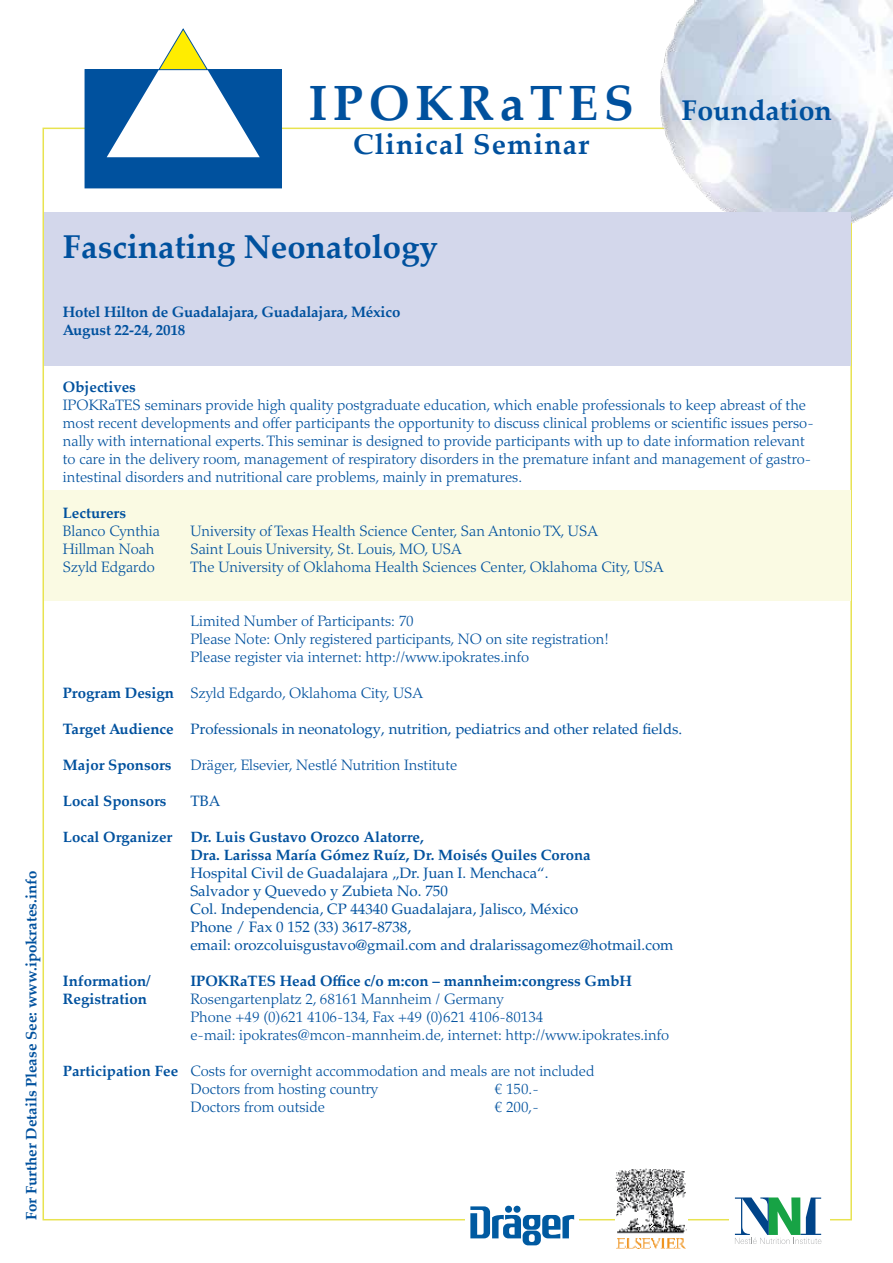
<style>
.page{position:relative;width:893px;height:1263px;background:#fff}
.page>*{position:absolute;margin:0;border:0;box-sizing:border-box;transform-origin:0 0}
.t1{font:700 49.5px "Palatino Linotype";letter-spacing:.11em;color:#00519e}
.t2{font:700 33px "Palatino Linotype";color:#00519e}
.t3{font:700 28.5px "Palatino Linotype";letter-spacing:.04em;color:#00519e}
.t4{font:700 28.5px "Palatino Linotype";color:#00519e}
.t5{font:300 15px/18px "Palatino LT Std";color:#00519e}
.t6{font:15px/18px "Palatino LT Std";color:#00519e}
.t7{font:700 15px/18px "Palatino Linotype";color:#00519e}
.t8{font:700 15px/18px "Palatino LT Std";color:#00519e}
.t9{font:15px "Palatino Linotype";color:#00519e}
.s1{font-family:"Palatino Linotype";font-weight:700}
.s2{font-weight:700}
</style>
<div class="page">
<svg style="left:470px;top:1206px;width:104px;height:39px"></svg>
<img style="left:616px;top:1169px;width:71px;height:79px">
<div style="left:85px;top:70px;width:196px;height:118px;background:#00519e"></div>
<div style="left:85px;top:70px;width:197px;height:118px;border:1px solid #00519e"></div>
<svg style="left:107px;top:29px;width:153px;height:128px"></svg>
<svg style="left:735px;top:1197px;width:86px;height:47px"></svg>
<img style="left:661px;top:0;width:232px;height:232px">
<div style="left:44px;top:490px;width:806px;height:111px;background:#fafae3"></div>
<div style="left:44px;top:213px;width:806px;height:153px;background:#d3d7eb"></div>
<h1 class="t1" style="left:308px;top:68px;width:327px">IPOKRaTES</h1>
<h3 class="t3" style="left:353px;top:124px;width:238px">Clinical Seminar</h3>
<h3 class="t4" style="left:682px;top:90px;width:152px">Foundation</h3>
<p class="t7" style="left:22px;top:1220px;width:351px;rotate:-90deg">For Further Details Please See: www.ipokrates.info</p>
<h2 class="t2" style="left:63px;top:223px;width:376px">Fascinating Neonatology</h2>
<p class="t7" style="left:63px;top:302px;width:339px">Hotel Hilton de Guadalajara, Guadalajara, México<br>August 22-24, 2018</p>
<p class="t7" style="left:63px;top:377px;width:75px">Objectives</p>
<p class="t5" style="left:63px;top:396px;width:752px">IPOKRaTES seminars provide high quality postgraduate education, which enable professionals to keep abreast of the most recent developments and offer participants the opportunity to discuss clinical problems or scientific issues perso&shy;nally with international experts. This seminar is designed to provide participants with up to date information relevant to care in the delivery room, management of respiratory disorders in the premature infant and management of gastro&shy;intestinal disorders and nutritional care problems, mainly in prematures.</p>
<p class="t7" style="left:63px;top:503px;width:65px">Lecturers</p>
<p class="t5" style="left:63px;top:522px;width:99px">Blanco Cynthia</p>
<p class="t5" style="left:190px;top:522px;width:409px">University of Texas Health Science Center, San Antonio TX, USA</p>
<p class="t5" style="left:63px;top:540px;width:93px">Hillman Noah</p>
<p class="t5" style="left:190px;top:540px;width:273px">Saint Louis University, St. Louis, MO, USA</p>
<p class="t5" style="left:63px;top:558px;width:93px">Szyld Edgardo</p>
<p class="t5" style="left:190px;top:558px;width:475px">The University of Oklahoma Health Sciences Center, Oklahoma City, USA</p>
<p class="t5" style="left:190px;top:612px;width:420px">Limited Number of Participants: 70<br>Please Note: Only registered participants, NO on site registration!<br>Please register via internet: http://www.ipokrates.info</p>
<p class="t5" style="left:63px;top:684px;width:362px"><span class="s1">Program Design</span> Szyld Edgardo, Oklahoma City, USA</p>
<p class="t9" style="left:63px;top:718px;width:621px"><span class="s2">Target Audience</span> Professionals in neonatology, nutrition, pediatrics and other related fields.</p>
<p class="t7" style="left:63px;top:755px;width:110px">Major Sponsors</p>
<p class="t5" style="left:190px;top:756px;width:268px">Dräger, Elsevier, Nestlé Nutrition Institute</p>
<p class="t8" style="left:63px;top:792px;width:105px">Local Sponsors</p>
<p class="t6" style="left:190px;top:792px;width:32px">TBA</p>
<p class="t8" style="left:190px;top:828px;width:402px;text-indent:-128px">Local Organizer Dr. Luis Gustavo Orozco Alatorre,<br>Dra. Larissa María Gómez Ruíz, Dr. Moisés Quiles Corona</p>
<p class="t6" style="left:190px;top:864px;width:484px">Hospital Civil de Guadalajara „Dr. Juan I. Menchaca“.<br>Salvador y Quevedo y Zubieta No. 750<br>Col. Independencia, CP 44340 Guadalajara, Jalisco, México<br>Phone / Fax 0 152 (33) 3617-8738,<br>email: orozcoluisgustavo@gmail.com and dralarissagomez@hotmail.com</p>
<p class="t7" style="left:63px;top:971px;width:89px">Information/</p>
<p class="t7" style="left:190px;top:971px;width:443px">IPOKRaTES Head Office c/o m:con – mannheim:congress GmbH</p>
<p class="t7" style="left:63px;top:989px;width:86px">Registration</p>
<p class="t5" style="left:190px;top:990px;width:480px">Rosengartenplatz 2, 68161 Mannheim / Germany<br>Phone +49 (0)621 4106-134, Fax +49 (0)621 4106-80134<br>e-mail: ipokrates@mcon-mannheim.de, internet: http://www.ipokrates.info</p>
<p class="t5" style="left:190px;top:1062px;width:405px;text-indent:-128px"><span class="s2">Participation Fee</span> Costs for overnight accommodation and meals are not included<br>Doctors from hosting country</p>
<p class="t5" style="left:495px;top:1080px;width:45px">€ 150.-</p>
<p class="t5" style="left:190px;top:1098px;width:136px">Doctors from outside</p>
<p class="t5" style="left:495px;top:1098px;width:45px">€ 200,-</p>
</div>
